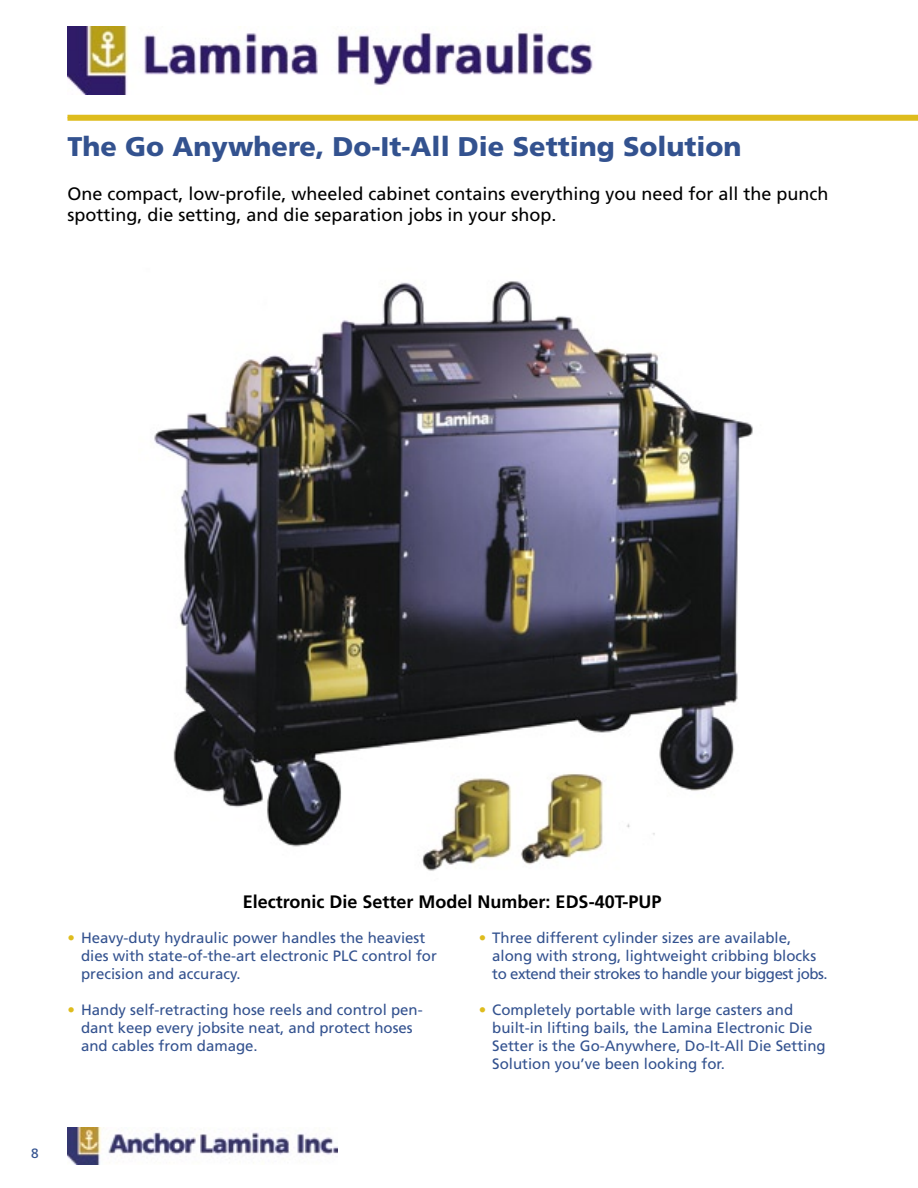
<style>
.page{position:relative;width:918px;height:1188px;background:#fff}
.page>*{position:absolute;margin:0;border:0;box-sizing:border-box;transform-origin:0 0}
.t1{font:900 27px "Frutiger";color:#33528f}
.t2{font:18px/21.6px "Frutiger";color:#000}
.t3{font:700 18px "Frutiger";color:#000}
.t4{font:15px/18px "Frutiger";color:#33528f}
.t5{font:13.5px "Frutiger";color:#33528f}
.s1{color:#debc1d}
</style>
<div class="page">
<img style="left:68px;top:27px;width:525px;height:67px">
<div style="left:68px;top:115px;width:850px;height:6px;background:#debc1d"></div>
<img style="left:67px;top:1128px;width:271px;height:36px">
<img style="left:154px;top:281px;width:599px;height:590px">
<h1 class="t1" style="left:68px;top:131px;width:676px">The Go Anywhere, Do-It-All Die Setting Solution</h1>
<p class="t2" style="left:68px;top:183px;width:763px">One compact, low-profile, wheeled cabinet contains everything you need for all the punch spotting, die setting, and die separation jobs in your shop.</p>
<p class="t5" style="left:31px;top:1145px;width:9px">8</p>
<p class="t3" style="left:243px;top:892px;width:420px">Electronic Die Setter Model Number: EDS-40T-PUP</p>
<p class="t4" style="left:81px;top:929px;width:357px;text-indent:-14px"><span class="s1">•</span> Heavy-duty hydraulic power handles the heaviest dies with state-of-the-art electronic PLC control for precision and accuracy.</p>
<p class="t4" style="left:81px;top:1001px;width:343px;text-indent:-14px"><span class="s1">•</span> Handy self-retracting hose reels and control pen&shy;dant keep every jobsite neat, and protect hoses and cables from damage.</p>
<p class="t4" style="left:492px;top:929px;width:337px;text-indent:-14px"><span class="s1">•</span> Three different cylinder sizes are available, along with strong, lightweight cribbing blocks to extend their strokes to handle your biggest jobs.</p>
<p class="t4" style="left:492px;top:1001px;width:335px;text-indent:-14px"><span class="s1">•</span> Completely portable with large casters and built-in lifting bails, the Lamina Electronic Die Setter is the Go-Anywhere, Do-It-All Die Setting Solution you’ve been looking for.</p>
</div>
